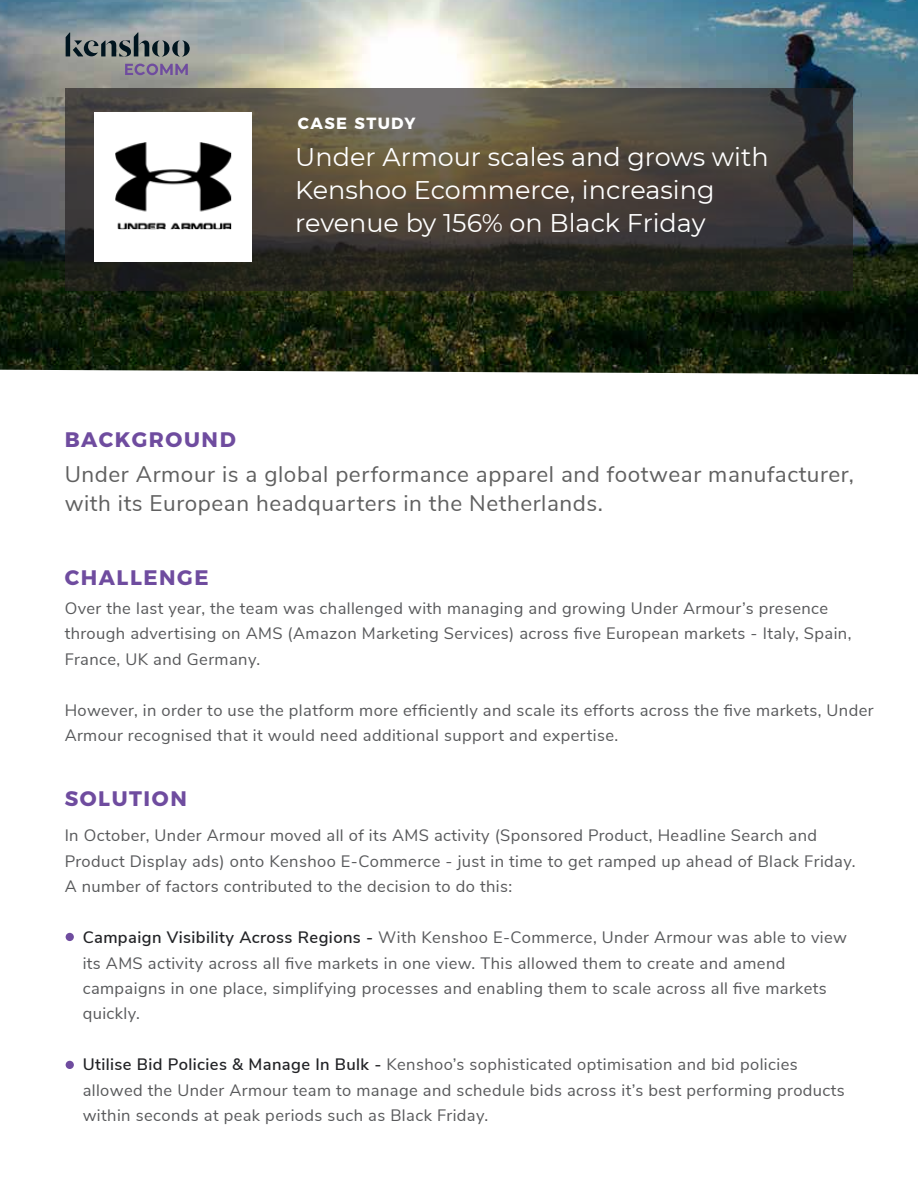
<style>
.page{position:relative;width:918px;height:1188px;background:#fff}
.page>*{position:absolute;margin:0;border:0;box-sizing:border-box;transform-origin:0 0}
.t1{font:25.5px/33px "Montserrat";color:#fff}
.t2{font:22.5px/28.5px "Nunito Sans";letter-spacing:.025em;color:#606060}
.t3{font:700 21px "Montserrat";letter-spacing:.075em;color:#6f4c9f}
.t4{font:16.5px/25.5px "Nunito Sans";letter-spacing:.025em;color:#58595b}
.t5{font:700 16.2px "Montserrat";letter-spacing:.08em;color:#fff}
.s1{font-weight:600;color:#222326}
</style>
<div class="page">
<img style="left:0;top:0;width:918px;height:374px">
<svg style="left:65px;top:88px;width:787px;height:203px;background:#433e35"></svg>
<div style="left:66px;top:933px;width:8px;height:8px;background:#6f4c9f;border-radius:50%"></div>
<div style="left:66px;top:1061px;width:8px;height:8px;background:#6f4c9f;border-radius:50%"></div>
<div style="left:95px;top:112px;width:157px;height:149px;background:#fff"></div>
<img style="left:115px;top:142px;width:116px;height:87px">
<svg style="left:125px;top:64px;width:63px;height:11px"></svg>
<svg style="left:66px;top:32px;width:124px;height:25px;background:#757d7d"></svg>
<p class="t5" style="left:298px;top:110px;width:119px">CASE STUDY</p>
<h1 class="t1" style="left:295px;top:140px;width:475px">Under Armour scales and grows with<br>Kenshoo Ecommerce, increasing revenue by 156% on Black Friday</h1>
<p class="t3" style="left:65px;top:423px;width:173px">BACKGROUND</p>
<h2 class="t2" style="left:65px;top:459px;width:791px">Under Armour is a global performance apparel and footwear manufacturer, with its European headquarters in the Netherlands.</h2>
<p class="t3" style="left:65px;top:560px;width:145px">CHALLENGE</p>
<p class="t4" style="left:65px;top:594px;width:788px">Over the last year, the team was challenged with managing and growing Under Armour’s presence through advertising on AMS (Amazon Marketing Services) across five European markets - Italy, Spain,<br>France, UK and Germany.</p>
<p class="t4" style="left:65px;top:696px;width:811px">However, in order to use the platform more efficiently and scale its efforts across the five markets, Under<br>Armour recognised that it would need additional support and expertise.</p>
<p class="t3" style="left:65px;top:781px;width:124px">SOLUTION</p>
<p class="t4" style="left:65px;top:822px;width:792px">In October, Under Armour moved all of its AMS activity (Sponsored Product, Headline Search and<br>Product Display ads) onto Kenshoo E-Commerce - just in time to get ramped up ahead of Black Friday.<br>A number of factors contributed to the decision to do this:</p>
<p class="t4" style="left:83px;top:924px;width:766px"><span class="s1">Campaign Visibility Across Regions -</span> With Kenshoo E-Commerce, Under Armour was able to view its AMS activity across all five markets in one view. This allowed them to create and amend campaigns in one place, simplifying processes and enabling them to scale across all five markets quickly.</p>
<p class="t4" style="left:83px;top:1051px;width:764px"><span class="s1">Utilise Bid Policies &amp; Manage In Bulk -</span> Kenshoo’s sophisticated optimisation and bid policies allowed the Under Armour team to manage and schedule bids across it’s best performing products within seconds at peak periods such as Black Friday.</p>
</div>
